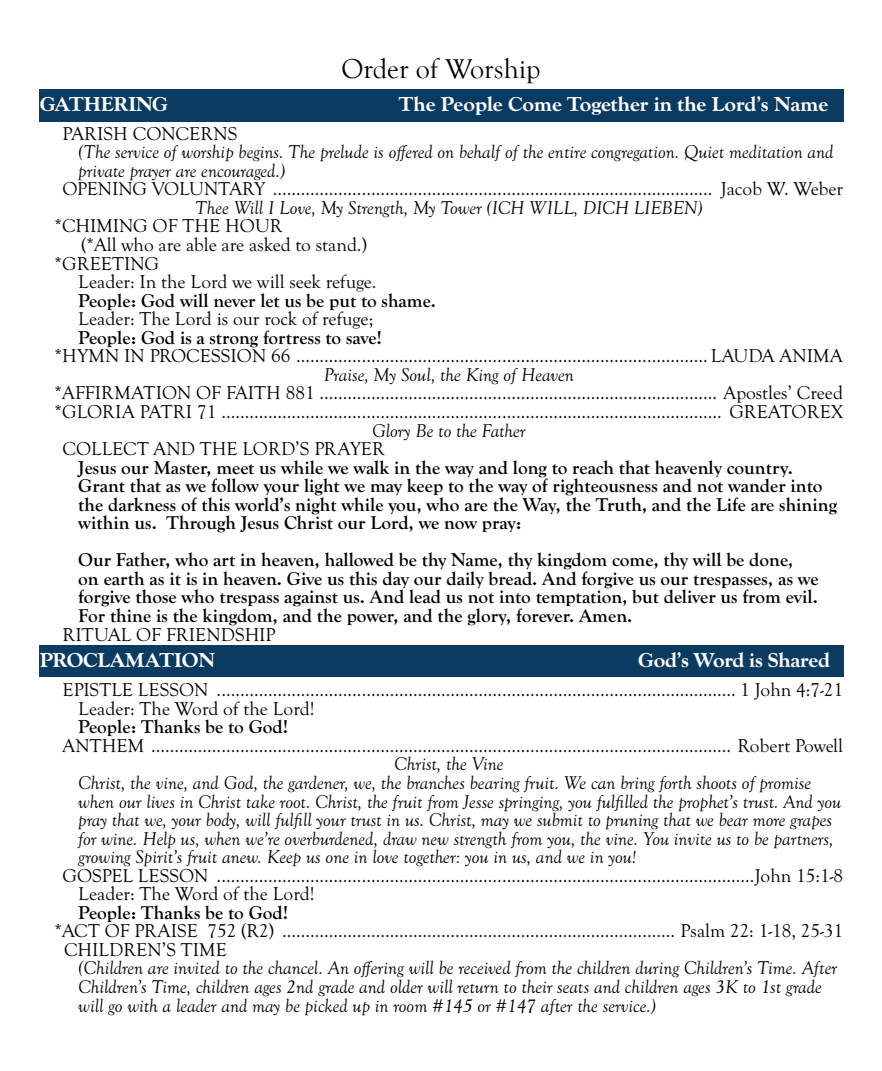
<style>
.page{position:relative;width:882px;height:1071px;background:#fff}
.page>*{position:absolute;margin:0;border:0;box-sizing:border-box;transform-origin:0 0}
.t1{font:28px "Goudy Old Style T";color:#000}
.t2{font:700 expanded 21px "Goudy Old Sty";letter-spacing:-.01em;color:#fff}
.t3{font:19.25px "Goudy Old Sty";color:#000}
.t4{font:italic 19.25px/18.6px "Goudy Old Sty";color:#000}
.t5{font:700 19.25px/18.6px "Goudy Old Sty";color:#000}
</style>
<div class="page">
<div style="left:39px;top:90px;width:804px;height:32px;background:#0b3b61"></div>
<div style="left:39px;top:645px;width:804px;height:32px;background:#0b3b61"></div>
<p class="t1" style="left:341px;top:53px;width:201px">Order of Worship</p>
<p class="t2" style="left:40px;top:92px;width:130px">GATHERING</p>
<p class="t2" style="left:399px;top:92px;width:431px">The People Come Together in the Lord’s Name</p>
<p class="t3" style="left:63px;top:123px;width:176px">PARISH CONCERNS</p>
<p class="t4" style="left:78px;top:143px;width:757px">(The service of worship begins. The prelude is offered on behalf of the entire congregation. Quiet meditation and private prayer are encouraged.)</p>
<p class="t3" style="left:63px;top:179px;width:782px">OPENING VOLUNTARY .............................................................................................. Jacob W. Weber</p>
<p class="t4" style="left:195px;top:199px;width:509px">Thee Will I Love, My Strength, My Tower (ICH WILL, DICH LIEBEN)</p>
<p class="t3" style="left:55px;top:216px;width:229px">*CHIMING OF THE HOUR</p>
<p class="t3" style="left:81px;top:234px;width:287px">(*All who are able are asked to stand.)</p>
<p class="t3" style="left:55px;top:253px;width:106px">*GREETING</p>
<p class="t3" style="left:78px;top:271px;width:300px">Leader: In the Lord we will seek refuge.</p>
<p class="t5" style="left:78px;top:291px;width:359px">People: God will never let us be put to shame.</p>
<p class="t3" style="left:78px;top:308px;width:297px">Leader: The Lord is our rock of refuge;</p>
<p class="t5" style="left:78px;top:328px;width:305px">People: God is a strong fortress to save!</p>
<p class="t3" style="left:55px;top:345px;width:790px">*HYMN IN PROCESSION 66 ........................................................................................ LAUDA ANIMA</p>
<p class="t4" style="left:324px;top:366px;width:251px">Praise, My Soul, the King of Heaven</p>
<p class="t3" style="left:55px;top:383px;width:790px">*AFFIRMATION OF FAITH 881 ..................................................................................... Apostles’ Creed</p>
<p class="t3" style="left:55px;top:401px;width:790px">*GLORIA PATRI 71 ........................................................................................................... GREATOREX</p>
<p class="t4" style="left:372px;top:421px;width:155px">Glory Be to the Father</p>
<p class="t3" style="left:63px;top:438px;width:324px">COLLECT AND THE LORD’S PRAYER</p>
<p class="t5" style="left:78px;top:458px;width:760px">Jesus our Master, meet us while we walk in the way and long to reach that heavenly country.<br>Grant that as we follow your light we may keep to the way of righteousness and not wander into the darkness of this world’s night while you, who are the Way, the Truth, and the Life are shining within us. Through Jesus Christ our Lord, we now pray:</p>
<p class="t5" style="left:78px;top:551px;width:742px">Our Father, who art in heaven, hallowed be thy Name, thy kingdom come, thy will be done, on earth as it is in heaven. Give us this day our daily bread. And forgive us our trespasses, as we forgive those who trespass against us. And lead us not into temptation, but deliver us from evil.<br>For thine is the kingdom, and the power, and the glory, forever. Amen.</p>
<p class="t3" style="left:63px;top:624px;width:215px">RITUAL OF FRIENDSHIP</p>
<p class="t2" style="left:40px;top:648px;width:177px">PROCLAMATION</p>
<p class="t2" style="left:638px;top:648px;width:193px">God’s Word is Shared</p>
<p class="t3" style="left:63px;top:679px;width:782px">EPISTLE LESSON ............................................................................................................... 1 John 4:7-21</p>
<p class="t3" style="left:78px;top:698px;width:238px">Leader: The Word of the Lord!</p>
<p class="t5" style="left:78px;top:718px;width:211px">People: Thanks be to God!</p>
<p class="t3" style="left:63px;top:735px;width:782px">ANTHEM ............................................................................................................................ Robert Powell</p>
<p class="t4" style="left:394px;top:755px;width:111px">Christ, the Vine</p>
<p class="t4" style="left:78px;top:774px;width:764px">Christ, the vine, and God, the gardener, we, the branches bearing fruit. We can bring forth shoots of promise when our lives in Christ take root. Christ, the fruit from Jesse springing, you fulfilled the prophet’s trust. And you pray that we, your body, will fulfill your trust in us. Christ, may we submit to pruning that we bear more grapes for wine. Help us, when we’re overburdened, draw new strength from you, the vine. You invite us to be partners, growing Spirit’s fruit anew. Keep us one in love together: you in us, and we in you!</p>
<p class="t3" style="left:63px;top:865px;width:782px">GOSPEL LESSON ...................................................................................................................John 15:1-8</p>
<p class="t3" style="left:78px;top:883px;width:238px">Leader: The Word of the Lord!</p>
<p class="t5" style="left:78px;top:903px;width:211px">People: Thanks be to God!</p>
<p class="t3" style="left:55px;top:921px;width:790px">*ACT OF PRAISE 752 (R2) .................................................................................... Psalm 22: 1-18, 25-31</p>
<p class="t3" style="left:64px;top:939px;width:164px">CHILDREN’S TIME</p>
<p class="t4" style="left:78px;top:959px;width:760px">(Children are invited to the chancel. An offering will be received from the children during Children’s Time. After<br>Children’s Time, children ages 2nd grade and older will return to their seats and children ages 3K to 1st grade will go with a leader and may be picked up in room #145 or #147 after the service.)</p>
</div>
